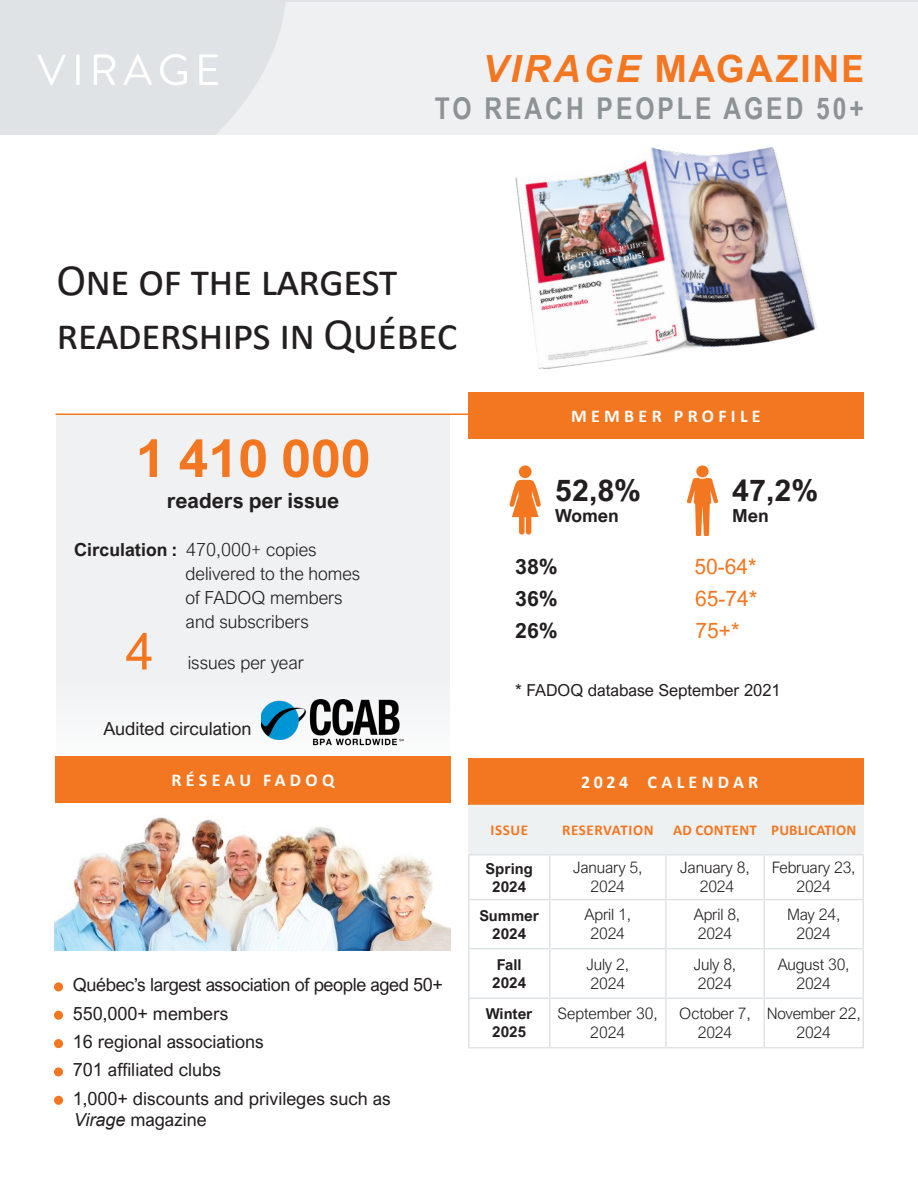
<style>
.page{position:relative;width:918px;height:1188px;background:#fff}
.page>*{position:absolute;margin:0;border:0;box-sizing:border-box;transform-origin:0 0}
.t1{font:700 52.35px "Arial Nova";color:#f37721}
.t2{font:51px "Arial Nova";color:#f37721}
.t3{font:45px "Calibri";letter-spacing:-.02em;color:#231f20}
.Titre_et_sous-titre{font:700 37.5px "Arial Nova";letter-spacing:.04em;color:#f37721}
.Titre_et_sous-titre-2{font:700 30px "Arial Narrow";letter-spacing:.1em;color:#8d9295}
.t4{font:700 30px "Arial Nova";color:#231f20}
.t5{font:700 21px "Arial Nova";color:#231f20}
.t6{font:21px "Arial Nova";color:#f37721}
.t7{font:18px/21.6px "Arial Nova";color:#231f20}
.t8{font:300 18px "Arial Nova";color:#231f20}
.t9{font:18px "Arial Nova";letter-spacing:-.02em;color:#231f20}
.Titre_de_section_de{font:700 18px "Calibri";letter-spacing:.24em;color:#fff}
.t10{font:700 18px "Arial Nova";color:#231f20}
.t11{font:16.5px "Arial Nova";color:#231f20}
.t12{font:300 15.75px "Arial Nova";letter-spacing:-.01em;color:#231f20}
.t13{font:700 15px/18px "Arial Nova";color:#231f20;text-align:center}
.t14{font:700 15px "Calibri";letter-spacing:.02em;color:#f37721}
.t15{font:700 15px "Calibri";letter-spacing:.04em;color:#f37721}
.s1{font-family:"Arial";font-style:italic}
.s2{font-weight:700}
</style>
<div class="page">
<div style="left:0;top:0;width:918px;height:135px;background:#e0e3e6"></div>
<svg style="left:216px;top:2px;width:702px;height:133px;fill:#eff0f2"></svg>
<div style="left:57px;top:415px;width:393px;height:343px;background:#eff1f2"></div>
<hr style="left:56px;top:414px;width:412px;height:1px;background:#f37721">
<div style="left:55px;top:756px;width:396px;height:47px;background:#f37721"></div>
<div style="left:468px;top:758px;width:396px;height:47px;background:#f37721"></div>
<div style="left:519px;top:465px;width:13px;height:13px;background:#f37721;border-radius:50%"></div>
<svg style="left:509px;top:480px;width:32px;height:55px"></svg>
<svg style="left:687px;top:478px;width:31px;height:58px"></svg>
<div style="left:696px;top:465px;width:13px;height:12px;background:#f37721;border-radius:50%"></div>
<img style="left:408px;top:59px;width:506px;height:380px">
<img style="left:261px;top:699px;width:143px;height:49px">
<div style="left:54px;top:982px;width:9px;height:9px;background:#f37721;border-radius:50%"></div>
<div style="left:54px;top:1011px;width:9px;height:9px;background:#f37721;border-radius:50%"></div>
<div style="left:54px;top:1039px;width:9px;height:9px;background:#f37721;border-radius:50%"></div>
<div style="left:54px;top:1067px;width:9px;height:9px;background:#f37721;border-radius:50%"></div>
<div style="left:54px;top:1096px;width:9px;height:9px;background:#f37721;border-radius:50%"></div>
<div style="left:469px;top:805px;width:394px;height:49px;background:#edf1f2"></div>
<hr style="left:468px;top:854px;width:82px;height:2px;background:#e0e3e6">
<hr style="left:468px;top:856px;width:2px;height:43px;background:#e0e3e6">
<hr style="left:550px;top:854px;width:116px;height:2px;background:#e0e3e6">
<hr style="left:549px;top:856px;width:1px;height:43px;background:#e0e3e6">
<hr style="left:666px;top:854px;width:98px;height:2px;background:#e0e3e6">
<hr style="left:665px;top:856px;width:2px;height:43px;background:#e0e3e6">
<hr style="left:764px;top:854px;width:100px;height:2px;background:#e0e3e6">
<hr style="left:763px;top:856px;width:2px;height:43px;background:#e0e3e6">
<hr style="left:862px;top:856px;width:2px;height:43px;background:#e0e3e6">
<hr style="left:468px;top:899px;width:82px;height:1px;background:#e0e3e6">
<hr style="left:468px;top:900px;width:2px;height:48px;background:#e0e3e6">
<hr style="left:550px;top:899px;width:116px;height:1px;background:#e0e3e6">
<hr style="left:549px;top:900px;width:1px;height:48px;background:#e0e3e6">
<hr style="left:666px;top:899px;width:98px;height:1px;background:#e0e3e6">
<hr style="left:665px;top:900px;width:2px;height:48px;background:#e0e3e6">
<hr style="left:764px;top:899px;width:100px;height:1px;background:#e0e3e6">
<hr style="left:763px;top:900px;width:2px;height:48px;background:#e0e3e6">
<hr style="left:862px;top:900px;width:2px;height:48px;background:#e0e3e6">
<hr style="left:468px;top:948px;width:82px;height:1px;background:#e0e3e6">
<hr style="left:468px;top:949px;width:2px;height:49px;background:#e0e3e6">
<hr style="left:550px;top:948px;width:116px;height:1px;background:#e0e3e6">
<hr style="left:549px;top:949px;width:1px;height:49px;background:#e0e3e6">
<hr style="left:666px;top:948px;width:98px;height:1px;background:#e0e3e6">
<hr style="left:665px;top:949px;width:2px;height:49px;background:#e0e3e6">
<hr style="left:764px;top:948px;width:100px;height:1px;background:#e0e3e6">
<hr style="left:763px;top:949px;width:2px;height:49px;background:#e0e3e6">
<hr style="left:862px;top:949px;width:2px;height:49px;background:#e0e3e6">
<hr style="left:468px;top:998px;width:82px;height:1px;background:#e0e3e6">
<hr style="left:468px;top:999px;width:2px;height:48px;background:#e0e3e6">
<hr style="left:550px;top:998px;width:116px;height:1px;background:#e0e3e6">
<hr style="left:549px;top:999px;width:1px;height:48px;background:#e0e3e6">
<hr style="left:666px;top:998px;width:98px;height:1px;background:#e0e3e6">
<hr style="left:665px;top:999px;width:2px;height:48px;background:#e0e3e6">
<hr style="left:764px;top:998px;width:100px;height:1px;background:#e0e3e6">
<hr style="left:763px;top:999px;width:2px;height:48px;background:#e0e3e6">
<hr style="left:862px;top:999px;width:2px;height:48px;background:#e0e3e6">
<hr style="left:468px;top:1047px;width:82px;height:2px;background:#e0e3e6">
<hr style="left:550px;top:1047px;width:116px;height:2px;background:#e0e3e6">
<hr style="left:666px;top:1047px;width:98px;height:2px;background:#e0e3e6">
<hr style="left:764px;top:1047px;width:100px;height:2px;background:#e0e3e6">
<img style="left:54px;top:817px;width:397px;height:133px">
<svg style="left:37px;top:54px;width:29px;height:31px"></svg>
<hr style="left:76px;top:54px;width:4px;height:31px;background:#fff">
<svg style="left:94px;top:54px;width:21px;height:31px"></svg>
<svg style="left:124px;top:54px;width:28px;height:31px"></svg>
<svg style="left:160px;top:54px;width:27px;height:31px"></svg>
<svg style="left:199px;top:54px;width:19px;height:31px"></svg>
<p class="Titre_et_sous-titre" style="left:483px;top:47px;width:383px"><span class="s1">VIRAGE</span> MAGAZINE</p>
<p class="Titre_et_sous-titre-2" style="left:435px;top:86px;width:431px">TO REACH PEOPLE AGED 50+</p>
<p class="t3" style="left:57px;top:248px;width:343px">One of the largest</p>
<p class="t3" style="left:57px;top:302px;width:403px">readerships in Québec</p>
<p class="t1" style="left:136px;top:428px;width:236px">1 410 000</p>
<p class="t5" style="left:167px;top:488px;width:174px">readers per issue</p>
<p class="t8" style="left:74px;top:539px;width:244px"><span class="s2">Circulation :</span> 470,000+ copies</p>
<p class="t8" style="left:186px;top:563px;width:176px">delivered to the homes</p>
<p class="t8" style="left:186px;top:587px;width:159px">of FADOQ members</p>
<p class="t8" style="left:186px;top:611px;width:125px">and subscribers</p>
<p class="t2" style="left:126px;top:622px;width:30px">4</p>
<p class="t8" style="left:188px;top:653px;width:118px">issues per year</p>
<p class="t7" style="left:103px;top:718px;width:150px">Audited circulation</p>
<p class="Titre_de_section_de" style="left:571px;top:404px;width:191px">MEMBER PROFILE</p>
<p class="t4" style="left:555px;top:473px;width:87px">52,8%</p>
<p class="t10" style="left:555px;top:506px;width:65px">Women</p>
<p class="t4" style="left:732px;top:473px;width:87px">47,2%</p>
<p class="t10" style="left:732px;top:506px;width:38px">Men</p>
<p class="t5" style="left:515px;top:554px;width:44px">38%</p>
<p class="t6" style="left:694px;top:555px;width:64px">50-64*</p>
<p class="t5" style="left:515px;top:586px;width:44px">36%</p>
<p class="t6" style="left:695px;top:587px;width:64px">65-74*</p>
<p class="t5" style="left:515px;top:618px;width:44px">26%</p>
<p class="t6" style="left:696px;top:618px;width:46px">75+*</p>
<p class="t11" style="left:515px;top:681px;width:267px">* FADOQ database September 2021</p>
<p class="Titre_de_section_de" style="left:172px;top:767px;width:164px">RÉSEAU FADOQ</p>
<p class="Titre_de_section_de" style="left:581px;top:769px;width:179px">2024 CALENDAR</p>
<p class="t14" style="left:490px;top:820px;width:39px">ISSUE</p>
<p class="t15" style="left:562px;top:820px;width:93px">RESERVATION</p>
<p class="t14" style="left:673px;top:820px;width:85px">AD CONTENT</p>
<p class="t14" style="left:771px;top:820px;width:86px">PUBLICATION</p>
<p class="t13" style="left:486px;top:859px;width:49px">Spring</p>
<p class="t13" style="left:492px;top:877px;width:36px">2024</p>
<p class="t12" style="left:573px;top:859px;width:71px">January 5,</p>
<p class="t12" style="left:591px;top:878px;width:36px">2024</p>
<p class="t12" style="left:680px;top:859px;width:71px">January 8,</p>
<p class="t12" style="left:700px;top:878px;width:36px">2024</p>
<p class="t12" style="left:772px;top:859px;width:85px">February 23,</p>
<p class="t12" style="left:796px;top:878px;width:36px">2024</p>
<p class="t9" style="left:73px;top:975px;width:372px">Québec’s largest association of people aged 50+</p>
<p class="t7" style="left:73px;top:1003px;width:157px">550,000+ members</p>
<p class="t7" style="left:73px;top:1031px;width:192px">16 regional associations</p>
<p class="t7" style="left:73px;top:1059px;width:150px">701 affiliated clubs</p>
<p class="t7" style="left:73px;top:1088px;width:319px">1,000+ discounts and privileges such as<br><span class="s1">Virage</span> magazine</p>
<p class="t13" style="left:479px;top:906px;width:61px">Summer<br>2024</p>
<p class="t12" style="left:585px;top:906px;width:48px">April 1,</p>
<p class="t12" style="left:591px;top:925px;width:36px">2024</p>
<p class="t13" style="left:497px;top:956px;width:26px">Fall</p>
<p class="t13" style="left:492px;top:974px;width:36px">2024</p>
<p class="t12" style="left:586px;top:955px;width:44px">July 2,</p>
<p class="t12" style="left:591px;top:974px;width:36px">2024</p>
<p class="t13" style="left:486px;top:1005px;width:48px">Winter<br>2025</p>
<p class="t12" style="left:558px;top:1005px;width:102px">September 30,</p>
<p class="t12" style="left:590px;top:1024px;width:37px">2024</p>
<p class="t12" style="left:694px;top:906px;width:48px">April 8,</p>
<p class="t12" style="left:698px;top:925px;width:36px">2024</p>
<p class="t12" style="left:787px;top:906px;width:55px">May 24,</p>
<p class="t12" style="left:796px;top:925px;width:36px">2024</p>
<p class="t12" style="left:694px;top:955px;width:44px">July 8,</p>
<p class="t12" style="left:698px;top:974px;width:36px">2024</p>
<p class="t12" style="left:778px;top:955px;width:73px">August 30,</p>
<p class="t12" style="left:796px;top:974px;width:36px">2024</p>
<p class="t12" style="left:679px;top:1005px;width:73px">October 7,</p>
<p class="t12" style="left:698px;top:1024px;width:36px">2024</p>
<p class="t12" style="left:767px;top:1005px;width:96px">November 22,</p>
<p class="t12" style="left:796px;top:1024px;width:36px">2024</p>
</div>
